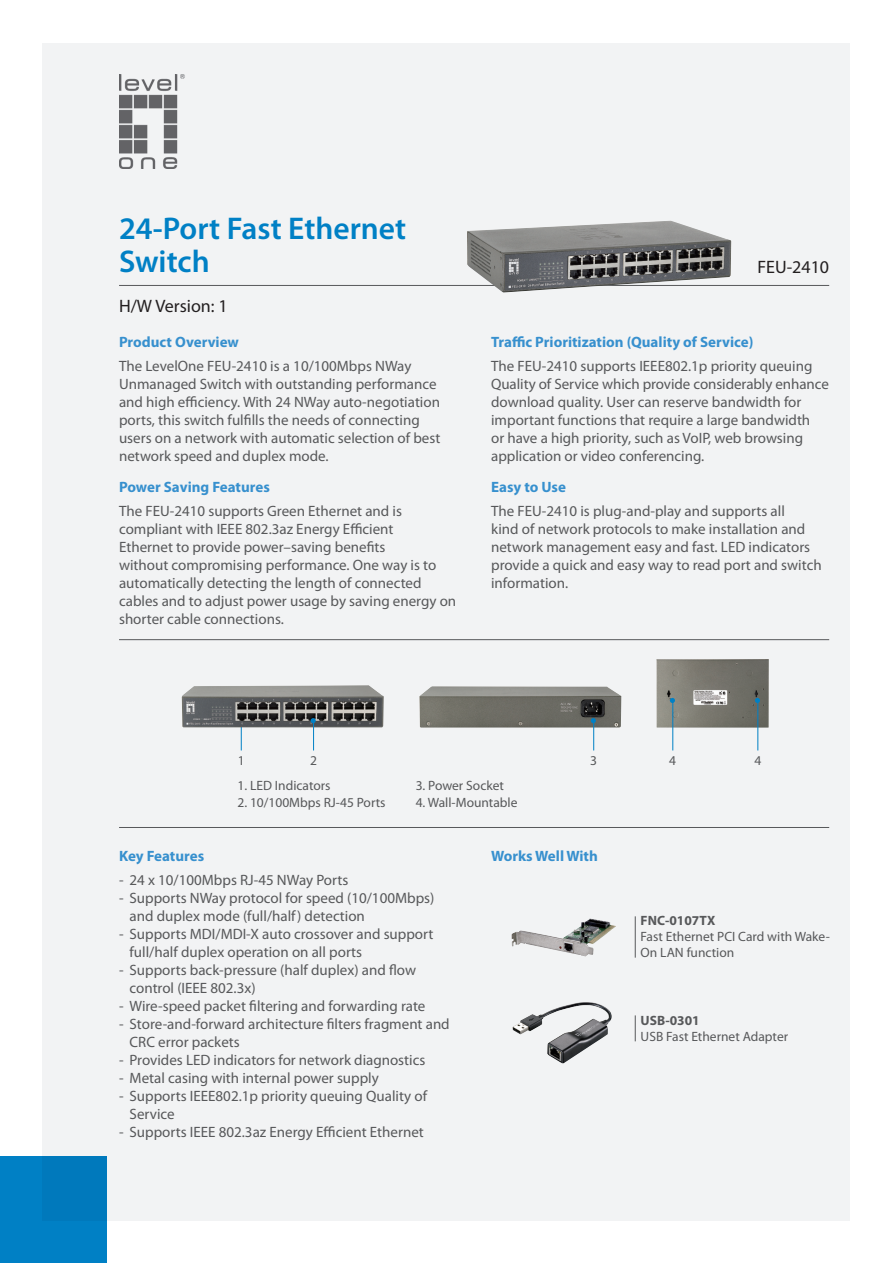
<style>
.page{position:relative;width:893px;height:1263px;background:#fff}
.page>*{position:absolute;margin:0;border:0;box-sizing:border-box;transform-origin:0 0}
.t1{font:600 31.5px/33px "Myriad Pro";color:#0080c5}
.t2{font:18px "Myriad Pro";color:#231f20}
.t3{font:15px/18px "Myriad Pro";color:#57585a}
.t4{font:700 15px "Myriad Pro";color:#3790ce}
.t5{font:13.5px/16.2px "Myriad Pro";color:#57585a}
.t6{font:700 13.5px "Myriad Pro";color:#57585a}
</style>
<div class="page">
<div style="left:43px;top:43px;width:807px;height:1177px;background:#f2f3f4"></div>
<div style="left:0;top:1157px;width:106px;height:106px;background:#0080c5"></div>
<img style="left:119px;top:74px;width:66px;height:94px">
<hr style="left:119px;top:285px;width:710px;height:1px;background:#57585a">
<hr style="left:119px;top:639px;width:710px;height:1px;background:#57585a">
<hr style="left:119px;top:827px;width:710px;height:1px;background:#57585a">
<hr style="left:635px;top:916px;width:1px;height:42px;background:#57585a">
<svg style="left:635px;top:1015px;width:1px;height:26px"></svg>
<svg style="left:238px;top:727px;width:5px;height:23px"></svg>
<img style="left:467px;top:221px;width:264px;height:71px">
<img style="left:511px;top:919px;width:78px;height:37px">
<img style="left:512px;top:1002px;width:96px;height:52px">
<img style="left:182px;top:685px;width:202px;height:42px">
<img style="left:419px;top:686px;width:202px;height:41px">
<img style="left:656px;top:659px;width:113px;height:68px">
<svg style="left:311px;top:718px;width:5px;height:32px"></svg>
<svg style="left:591px;top:718px;width:5px;height:32px"></svg>
<hr style="left:672px;top:701px;width:1px;height:49px;background:#0080c5">
<svg style="left:670px;top:698px;width:5px;height:5px"></svg>
<hr style="left:757px;top:701px;width:1px;height:49px;background:#0080c5">
<svg style="left:755px;top:698px;width:5px;height:5px"></svg>
<h1 class="t1" style="left:119px;top:211px;width:289px">24-Port Fast Ethernet<br>Switch</h1>
<p class="t2" style="left:119px;top:295px;width:110px">H/W Version: 1</p>
<p class="t4" style="left:119px;top:332px;width:121px">Product Overview</p>
<p class="t3" style="left:119px;top:357px;width:323px">The LevelOne FEU-2410 is a 10/100Mbps NWay Unmanaged Switch with outstanding performance and high efficiency. With 24 NWay auto-negotiation ports, this switch fulfills the needs of connecting users on a network with automatic selection of best network speed and duplex mode.</p>
<p class="t4" style="left:119px;top:477px;width:152px">Power Saving Features</p>
<p class="t3" style="left:119px;top:502px;width:339px">The FEU-2410 supports Green Ethernet and is compliant with IEEE 802.3az Energy Efficient<br>Ethernet to provide power–saving benefits<br>without compromising performance. One way is to automatically detecting the length of connected cables and to adjust power usage by saving energy on shorter cable connections.</p>
<p class="t2" style="left:757px;top:256px;width:73px">FEU-2410</p>
<p class="t4" style="left:491px;top:332px;width:264px">Traffic Prioritization (Quality of Service)</p>
<p class="t3" style="left:491px;top:357px;width:339px">The FEU-2410 supports IEEE802.1p priority queuing Quality of Service which provide considerably enhance download quality. User can reserve bandwidth for important functions that require a large bandwidth<br>or have a high priority, such as VoIP, web browsing application or video conferencing.</p>
<p class="t4" style="left:491px;top:477px;width:76px">Easy to Use</p>
<p class="t3" style="left:491px;top:502px;width:332px">The FEU-2410 is plug-and-play and supports all<br>kind of network protocols to make installation and network management easy and fast. LED indicators provide a quick and easy way to read port and switch information.</p>
<p class="t5" style="left:238px;top:752px;width:8px">1</p>
<p class="t5" style="left:310px;top:752px;width:8px">2</p>
<p class="t5" style="left:590px;top:752px;width:8px">3</p>
<p class="t5" style="left:669px;top:752px;width:8px">4</p>
<p class="t5" style="left:754px;top:752px;width:8px">4</p>
<p class="t5" style="left:416px;top:777px;width:90px">3. Power Socket</p>
<p class="t5" style="left:416px;top:794px;width:103px">4. Wall-Mountable</p>
<p class="t5" style="left:237px;top:777px;width:95px">1. LED Indicators</p>
<p class="t5" style="left:237px;top:794px;width:150px">2. 10/100Mbps RJ-45 Ports</p>
<p class="t4" style="left:119px;top:846px;width:87px">Key Features</p>
<p class="t3" style="left:119px;top:871px;width:231px">- 24 x 10/100Mbps RJ-45 NWay Ports</p>
<p class="t3" style="left:130px;top:889px;width:306px;text-indent:-10px">- Supports NWay protocol for speed (10/100Mbps) and duplex mode (full/half) detection</p>
<p class="t3" style="left:130px;top:925px;width:305px;text-indent:-10px">- Supports MDI/MDI-X auto crossover and support full/half duplex operation on all ports</p>
<p class="t3" style="left:130px;top:961px;width:288px;text-indent:-10px">- Supports back-pressure (half duplex) and flow control (IEEE 802.3x)</p>
<p class="t3" style="left:119px;top:997px;width:308px">- Wire-speed packet filtering and forwarding rate</p>
<p class="t3" style="left:130px;top:1015px;width:322px;text-indent:-10px">- Store-and-forward architecture filters fragment and<br>CRC error packets</p>
<p class="t3" style="left:119px;top:1051px;width:308px">- Provides LED indicators for network diagnostics</p>
<p class="t3" style="left:119px;top:1069px;width:261px">- Metal casing with internal power supply</p>
<p class="t3" style="left:130px;top:1087px;width:299px;text-indent:-10px">- Supports IEEE802.1p priority queuing Quality of<br>Service</p>
<p class="t3" style="left:119px;top:1123px;width:306px">- Supports IEEE 802.3az Energy Efficient Ethernet</p>
<p class="t4" style="left:491px;top:846px;width:108px">Works Well With</p>
<p class="t6" style="left:641px;top:911px;width:76px">FNC-0107TX</p>
<p class="t5" style="left:641px;top:928px;width:191px">Fast Ethernet PCI Card with Wake-<br>On LAN function</p>
<p class="t6" style="left:641px;top:1011px;width:61px">USB-0301</p>
<p class="t5" style="left:641px;top:1028px;width:149px">USB Fast Ethernet Adapter</p>
</div>
